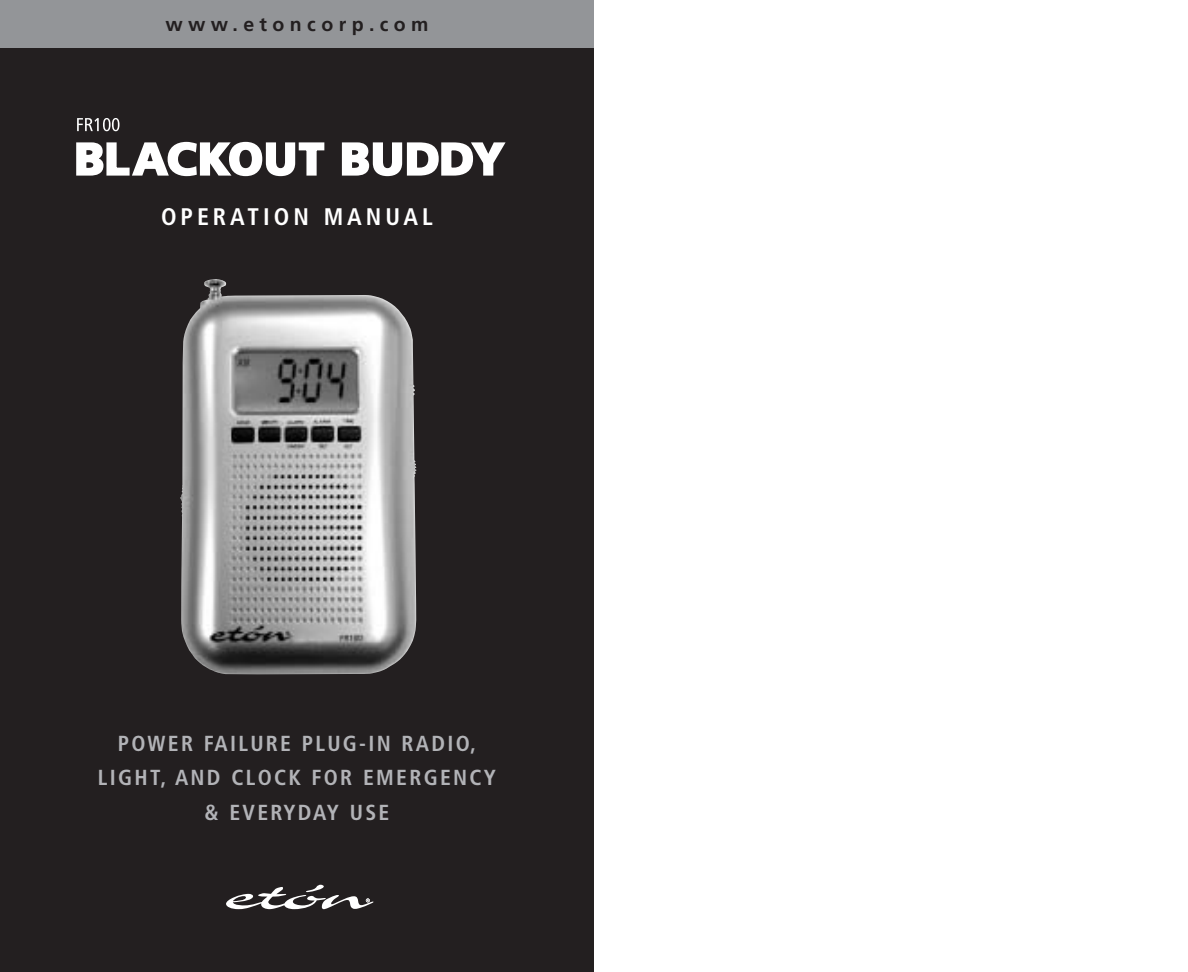
<style>
.page{position:relative;width:1188px;height:972px;background:#fff}
.page>*{position:absolute;margin:0;border:0;box-sizing:border-box;transform-origin:0 0}
.t1{font:700 condensed 24px "Frutiger";letter-spacing:.165em;color:#fff}
.t2{font:700 condensed 21.6px/34.5px "Frutiger";letter-spacing:.105em;color:#b2b3b7;text-align:center}
.t3{font:700 19.5px "Frutiger";letter-spacing:.28em;color:#231f20}
</style>
<div class="page">
<div style="left:0;top:0;width:594px;height:972px;background:#231f20"></div>
<div style="left:0;top:0;width:594px;height:47px;background:#939598"></div>
<svg style="left:226px;top:885px;width:148px;height:24px"></svg>
<img style="left:180px;top:279px;width:236px;height:395px">
<svg style="left:76px;top:141px;width:249px;height:36px"></svg>
<svg style="left:341px;top:142px;width:165px;height:35px"></svg>
<svg style="left:77px;top:118px;width:22px;height:13px"></svg>
<svg style="left:103px;top:118px;width:8px;height:13px"></svg>
<svg style="left:105px;top:119px;width:4px;height:11px"></svg>
<svg style="left:112px;top:118px;width:8px;height:13px"></svg>
<svg style="left:114px;top:119px;width:4px;height:11px"></svg>
<p class="t3" style="left:165px;top:16px;width:265px">www.etoncorp.com</p>
<p class="t1" style="left:161px;top:207px;width:273px">OPERATION MANUAL</p>
<p class="t2" style="left:98px;top:728px;width:400px">POWER FAILURE PLUG-IN RADIO,<br>LIGHT, AND CLOCK FOR EMERGENCY &amp; EVERYDAY USE</p>
</div>
